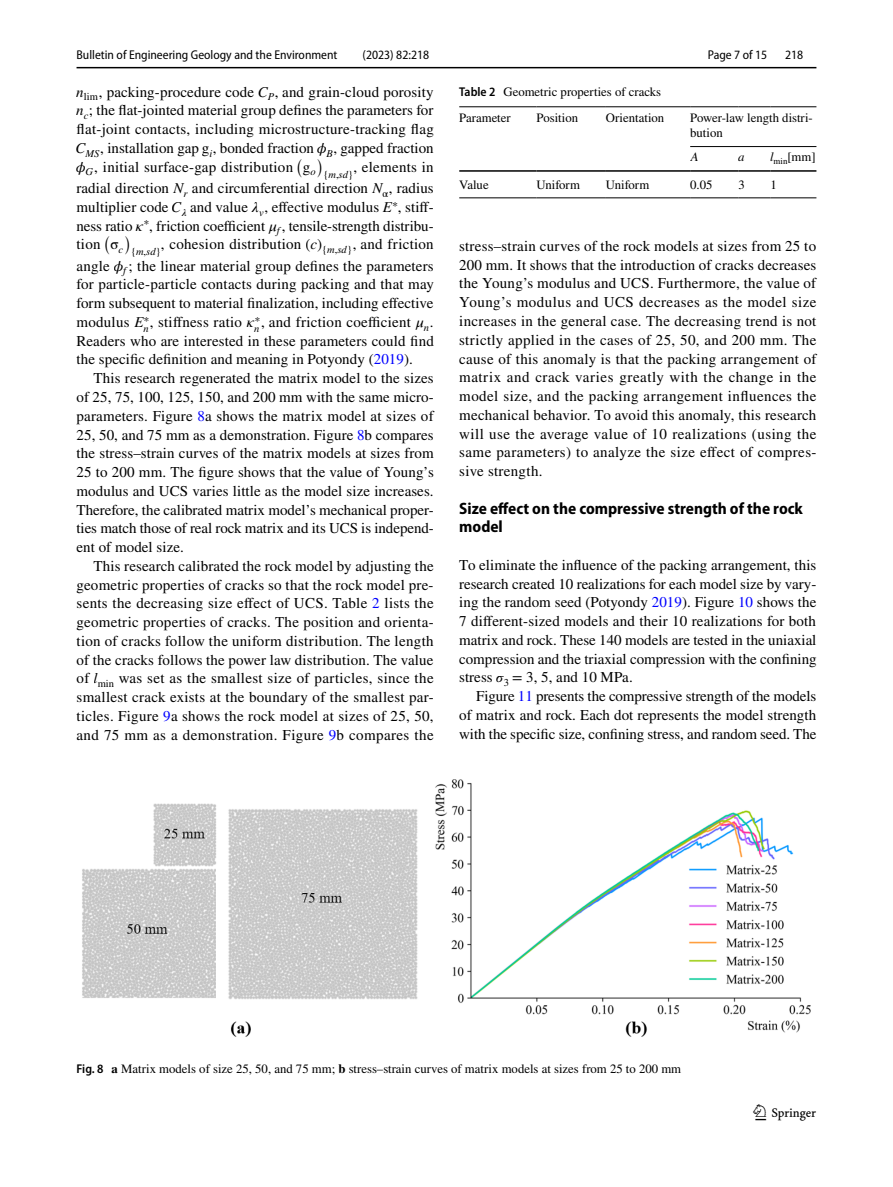
<style>
.page{position:relative;width:893px;height:1187px;background:#fff}
.page>*{position:absolute;margin:0;border:0;box-sizing:border-box;transform-origin:0 0}
.t1{font:22.5px "Springnew Regular 3";color:#000}
.t2{font:700 semi-condensed 16.5px/18.8px "Myriad Pro";color:#000}
.t3{font:15px/18.8px "STIX";letter-spacing:.005em;color:#000;text-align:justify}
.t4{font:15px "STIX Math Extensions Regular 12";color:#000}
.t5{font:15px "STIX Math Regular 53";color:#000}
.t6{font:15px "STIX Math Extensions Regular 13";color:#000}
.t7{font:15px "STIX Math Regular 58";color:#000}
.t8{font:12.75px/25.5px "STIX";color:#000}
.t9{font:semi-condensed 12.75px "Myriad Pro";color:#000}
.t10{font:12.75px "STIX General Italic 118";color:#000}
.t11{font:12.75px "STIX General Italic 119";color:#000}
.s1{font-family:"STIX General Italic 100"}
.s2{font-family:"STIX General Italic 113"}
.s3{font-family:"STIX General Regular 56"}
.s4{font-family:"STIX General Italic 121"}
.s5{font-family:"STIX General Italic 122"}
.s6{font-family:"STIX Math Regular 64"}
.s7{font-family:"STIX Math Italic 75"}
.s8{font-family:"STIX Math Italic 76"}
.s9{font-family:"STIX General Italic 104"}
.s10{font-family:"STIX General Italic 105"}
.s11{font-family:"STIX General Italic 106"}
.s12{font-family:"STIX Math Italic 78"}
.s13{font-family:"STIX General Italic 108"}
.s14{font-family:"STIX Math Italic 79"}
.s15{font-family:"STIX Math Italic 80"}
.s16{font-family:"STIX Math Regular 59"}
.s17{font-family:"STIX General Italic 111"}
.s18{font-family:"STIX General Regular 54"}
.s19{font-family:"STIX Math Italic 81"}
.s20{font-family:"STIX General Italic 114"}
.s21{font-family:"STIX General Regular 55"}
.s22{font-family:"STIX Math Italic 83"}
.s23{color:#00f}
.s24{font-family:"STIX General Italic 117"}
.s25{font-family:"STIX Math Italic 82"}
.s26{font-family:"Myriad Pro";font-weight:600;font-stretch:semi-condensed}
.s27{font-family:"STIX General Italic 120"}
.s28{font-family:"STIX Math Italic 84"}
.s29{font-weight:700}
</style>
<div class="page">
<hr style="left:77px;top:67px;width:739px;height:1px;background:#000">
<img style="left:82px;top:779px;width:729px;height:258px">
<hr style="left:459px;top:106px;width:77px;height:1px;background:#000">
<hr style="left:459px;top:170px;width:77px;height:2px;background:#000">
<hr style="left:536px;top:106px;width:70px;height:1px;background:#000">
<hr style="left:536px;top:170px;width:70px;height:2px;background:#000">
<hr style="left:606px;top:106px;width:84px;height:1px;background:#000">
<hr style="left:606px;top:170px;width:84px;height:2px;background:#000">
<hr style="left:690px;top:106px;width:48px;height:1px;background:#000">
<hr style="left:738px;top:106px;width:33px;height:1px;background:#000">
<hr style="left:771px;top:106px;width:45px;height:1px;background:#000">
<hr style="left:690px;top:170px;width:48px;height:2px;background:#000">
<hr style="left:738px;top:170px;width:33px;height:2px;background:#000">
<hr style="left:771px;top:170px;width:45px;height:2px;background:#000">
<hr style="left:459px;top:197px;width:77px;height:1px;background:#000">
<hr style="left:536px;top:197px;width:70px;height:1px;background:#000">
<hr style="left:606px;top:197px;width:84px;height:1px;background:#000">
<hr style="left:690px;top:197px;width:48px;height:1px;background:#000">
<hr style="left:738px;top:197px;width:33px;height:1px;background:#000">
<hr style="left:771px;top:197px;width:45px;height:1px;background:#000">
<hr style="left:690px;top:146px;width:126px;height:1px;background:#000">
<p class="t9" style="left:77px;top:48px;width:263px">Bulletin of Engineering Geology and the Environment</p>
<p class="t9" style="left:363px;top:48px;width:68px">(2023) 82:218</p>
<p class="t3" style="left:76px;top:83px;width:360px"><span class="s1">n</span><sub>lim</sub>, packing-procedure code <span class="s2">C</span><sub>P</sub><span class="s3">,</span> and grain-cloud porosity <span class="s4">n</span><sub>c</sub>; the flat-jointed material group defines the parameters for flat-joint contacts, including microstructure-tracking flag <span class="s5">C</span><sub>MS</sub>, installation gap <span class="s6">g</span><sub>i</sub>, bonded fraction <span class="s7">𝜙</span><sub>B</sub>, gapped fraction <span class="s8">𝜙</span><sub>G</sub>, initial surface-gap distribution</p>
<p class="t4" style="left:296px;top:146px;width:9px">(</p>
<p class="t5" style="left:303px;top:161px;width:14px">g<sub>o</sub></p>
<p class="t4" style="left:316px;top:146px;width:9px">)</p>
<p class="t3" style="left:77px;top:157px;width:359px;line-height:21.3px;text-align:right"><sub>{</sub><sub>m</sub><sub>,</sub><sub>sd</sub><sub>}</sub>, elements in<br>radial direction <span class="s9">N</span><sub>r</sub> and circumferential direction <span class="s10">N</span><sub>α</sub>, radius</p>
<p class="t3" style="left:77px;top:198px;width:359px">multiplier code <span class="s11">C</span><sub>𝜆</sub> and value <span class="s12">𝜆</span><sub>v</sub>, effective modulus <span class="s13">E</span><sup>∗</sup>, stiff&shy;ness ratio <span class="s14">𝜅</span><sup>∗</sup>, friction coefficient <span class="s15">𝜇</span><sub>f</sub> , tensile-strength distribu&shy;tion</p>
<p class="t6" style="left:103px;top:223px;width:9px">(</p>
<p class="t7" style="left:110px;top:239px;width:14px">σ<sub>c</sub></p>
<p class="t6" style="left:124px;top:223px;width:9px">)</p>
<p class="t3" style="left:77px;top:234px;width:359px;line-height:21.3px;text-align:right"><sub>{</sub><sub>m</sub><sub>,</sub><sub>sd</sub><sub>}</sub>, cohesion distribution <span class="s16">(</span><span class="s17">c</span><span class="s16">)</span><sub>{</sub><sub>m</sub><sub>,</sub><sub>sd</sub><sub>}</sub><span class="s18">,</span> and friction<br>angle <span class="s19">𝜙</span><sub>f</sub> ; the linear material group defines the parameters</p>
<p class="t3" style="left:77px;top:276px;width:359px">for particle-particle contacts during packing and that may form subsequent to material finalization, including effective modulus <span class="s20">E</span><sup>∗</sup></p>
<p class="t3" style="left:77px;top:313px;width:359px;text-indent:177px"><sub>n</sub> <span class="s21">,</span> and friction coefficient <span class="s22">𝜇</span><sub>n</sub>.<br>Readers who are interested in these parameters could find the specific definition and meaning in Potyondy (<span class="s23">2019</span>).</p>
<p class="t3" style="left:77px;top:370px;width:359px;text-indent:17px">This research regenerated the matrix model to the sizes of 25, 75, 100, 125, 150, and 200 mm with the same micro&shy;parameters. Figure <span class="s23">8</span>a shows the matrix model at sizes of 25, 50, and 75 mm as a demonstration. Figure <span class="s23">8</span>b compares the stress–strain curves of the matrix models at sizes from 25 to 200 mm. The figure shows that the value of Young’s modulus and UCS varies little as the model size increases.<br>Therefore, the calibrated matrix model’s mechanical proper&shy;ties match those of real rock matrix and its UCS is independ&shy;ent of model size.</p>
<p class="t3" style="left:77px;top:557px;width:359px;text-indent:17px">This research calibrated the rock model by adjusting the geometric properties of cracks so that the rock model pre&shy;sents the decreasing size effect of UCS. Table <span class="s23">2</span> lists the geometric properties of cracks. The position and orienta&shy;tion of cracks follow the uniform distribution. The length of the cracks follows the power law distribution. The value of <span class="s24">l</span><sub>min</sub> was set as the smallest size of particles, since the smallest crack exists at the boundary of the smallest par&shy;ticles. Figure <span class="s23">9</span>a shows the rock model at sizes of 25, 50, and 75 mm as a demonstration. Figure <span class="s23">9</span>b compares the</p>
<p class="t3" style="left:144px;top:313px;width:118px"><sub>n</sub>, stiffness ratio <span class="s25">𝜅</span><sup>∗</sup></p>
<p class="t9" style="left:708px;top:48px;width:61px">Page 7 of 15</p>
<p class="t9" style="left:785px;top:48px;width:20px">218</p>
<p class="t8" style="left:459px;top:80px;width:203px"><span class="s26">Table 2</span> Geometric properties of cracks<br>Parameter</p>
<p class="t8" style="left:536px;top:106px;width:43px">Position</p>
<p class="t8" style="left:606px;top:106px;width:60px">Orientation</p>
<p class="t8" style="left:690px;top:111px;width:124px;line-height:15px">Power-law length distri&shy;bution</p>
<p class="t10" style="left:691px;top:152px;width:9px">A</p>
<p class="t11" style="left:738px;top:152px;width:8px">a</p>
<p class="t8" style="left:770px;top:145px;width:47px"><span class="s27">l</span><sub>min</sub>[mm]</p>
<p class="t8" style="left:459px;top:173px;width:31px">Value</p>
<p class="t8" style="left:536px;top:173px;width:45px">Uniform</p>
<p class="t8" style="left:606px;top:173px;width:45px">Uniform</p>
<p class="t8" style="left:690px;top:173px;width:24px">0.05</p>
<p class="t8" style="left:738px;top:173px;width:8px">3</p>
<p class="t8" style="left:771px;top:173px;width:8px">1</p>
<p class="t3" style="left:459px;top:237px;width:359px">stress–strain curves of the rock models at sizes from 25 to 200 mm. It shows that the introduction of cracks decreases the Young’s modulus and UCS. Furthermore, the value of Young’s modulus and UCS decreases as the model size increases in the general case. The decreasing trend is not strictly applied in the cases of 25, 50, and 200 mm. The cause of this anomaly is that the packing arrangement of matrix and crack varies greatly with the change in the model size, and the packing arrangement influences the mechanical behavior. To avoid this anomaly, this research will use the average value of 10 realizations (using the same parameters) to analyze the size effect of compres&shy;sive strength.</p>
<p class="t2" style="left:459px;top:499px;width:345px">Size effect on the compressive strength of the rock model</p>
<p class="t3" style="left:459px;top:556px;width:359px">To eliminate the influence of the packing arrangement, this research created 10 realizations for each model size by vary&shy;ing the random seed (Potyondy <span class="s23">2019</span>). Figure <span class="s23">10</span> shows the 7 different-sized models and their 10 realizations for both matrix and rock. These 140 models are tested in the uniaxial compression and the triaxial compression with the confining stress <span class="s28">𝜎</span><sub>3</sub> = 3, 5, and 10 MPa.</p>
<p class="t3" style="left:459px;top:687px;width:359px;text-indent:17px">Figure <span class="s23">11</span> presents the compressive strength of the models of matrix and rock. Each dot represents the model strength with the specific size, confining stress, and random seed. The</p>
<p class="t8" style="left:77px;top:1056px;width:606px"><span class="s26">Fig. 8</span> <span class="s29">a</span> Matrix models of size 25, 50, and 75 mm; <span class="s29">b</span> stress–strain curves of matrix models at sizes from 25 to 200 mm</p>
<h1 class="t1" style="left:755px;top:1104px;width:62px">1 3</h1>
</div>
